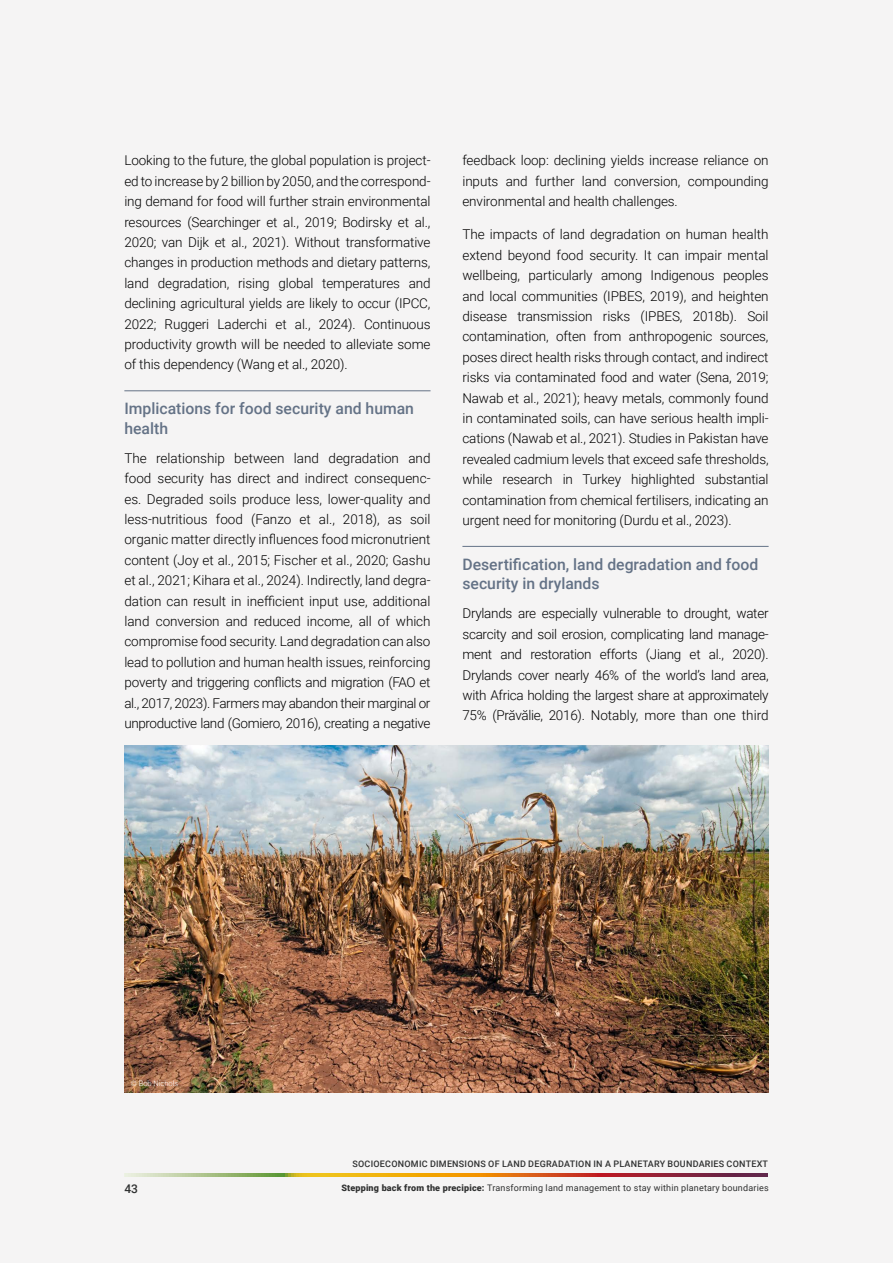
<style>
.page{position:relative;width:893px;height:1263px;background:#f5f4f4}
.page>*{position:absolute;margin:0;border:0;box-sizing:border-box;transform-origin:0 0}
.H7{font:500 15.75px/19.5px "Roboto";color:#647286}
.t1{font:300 13.5px/20.4px "Roboto";letter-spacing:-.01em;color:#000;text-align:justify}
.t2{font:500 12px "Roboto";color:#303131}
.t3{font:9px "Roboto";letter-spacing:.02em;color:#303131}
.t4{font:500 9px "Roboto";letter-spacing:.025em;color:#303131}
.Credits{font:300 7.5px "Roboto";color:#fff}
.s1{font-weight:900}
</style>
<div class="page">
<svg style="left:125px;top:1174px;width:643px;height:3px;background:#bd7e3a"></svg>
<hr style="left:124px;top:391px;width:307px;height:1px;background:#647286">
<hr style="left:462px;top:546px;width:307px;height:1px;background:#647286">
<img style="left:124px;top:745px;width:645px;height:348px">
<p class="t1" style="left:124px;top:150px;width:308px">Looking to the future, the global population is project&shy;ed to increase by 2 billion by 2050, and the correspond&shy;ing demand for food will further strain environmental resources (Searchinger et al., 2019; Bodirsky et al., 2020; van Dijk et al., 2021). Without transformative changes in production methods and dietary patterns, land degradation, rising global temperatures and declining agricultural yields are likely to occur (IPCC, 2022; Ruggeri Laderchi et al., 2024). Continuous productivity growth will be needed to alleviate some of this dependency (Wang et al., 2020).</p>
<p class="H7" style="left:124px;top:398px;width:291px">Implications for food security and human health</p>
<p class="t1" style="left:124px;top:447px;width:308px">The relationship between land degradation and food security has direct and indirect consequenc&shy;es. Degraded soils produce less, lower-quality and less-nutritious food (Fanzo et al., 2018), as soil organic matter directly influences food micronutrient content (Joy et al., 2015; Fischer et al., 2020; Gashu et al., 2021; Kihara et al., 2024). Indirectly, land degra&shy;dation can result in inefficient input use, additional land conversion and reduced income, all of which compromise food security. Land degradation can also lead to pollution and human health issues, reinforcing poverty and triggering conflicts and migration (FAO et al., 2017, 2023). Farmers may abandon their marginal or unproductive land (Gomiero, 2016), creating a negative</p>
<p class="t1" style="left:462px;top:150px;width:308px">feedback loop: declining yields increase reliance on inputs and further land conversion, compounding environmental and health challenges.</p>
<p class="t1" style="left:462px;top:224px;width:308px">The impacts of land degradation on human health extend beyond food security. It can impair mental wellbeing, particularly among Indigenous peoples and local communities (IPBES, 2019), and heighten disease transmission risks (IPBES, 2018b). Soil contamination, often from anthropogenic sources, poses direct health risks through contact, and indirect risks via contaminated food and water (Sena, 2019; Nawab et al., 2021); heavy metals, commonly found in contaminated soils, can have serious health impli&shy;cations (Nawab et al., 2021). Studies in Pakistan have revealed cadmium levels that exceed safe thresholds, while research in Turkey highlighted substantial contamination from chemical fertilisers, indicating an urgent need for monitoring (Durdu et al., 2023).</p>
<p class="H7" style="left:462px;top:554px;width:297px">Desertification, land degradation and food security in drylands</p>
<p class="t1" style="left:462px;top:603px;width:308px">Drylands are especially vulnerable to drought, water scarcity and soil erosion, complicating land manage&shy;ment and restoration efforts (Jiang et al., 2020).<br>Drylands cover nearly 46% of the world’s land area, with Africa holding the largest share at approximately 75% (Prăvălie, 2016). Notably, more than one third</p>
<p class="Credits" style="left:131px;top:1078px;width:49px">© Bob Nichols</p>
<p class="t4" style="left:353px;top:1158px;width:189px">Socioeconomic dimensions of land degr</p>
<p class="t4" style="left:552px;top:1158px;width:159px">adati on i n a planetary boundaries</p>
<p class="t4" style="left:727px;top:1158px;width:40px">context</p>
<p class="t2" style="left:124px;top:1181px;width:15px">43</p>
<p class="t3" style="left:341px;top:1182px;width:429px"><span class="s1">Stepping back from the precipice:</span> Transforming land management to stay within planetary boundaries</p>
</div>
